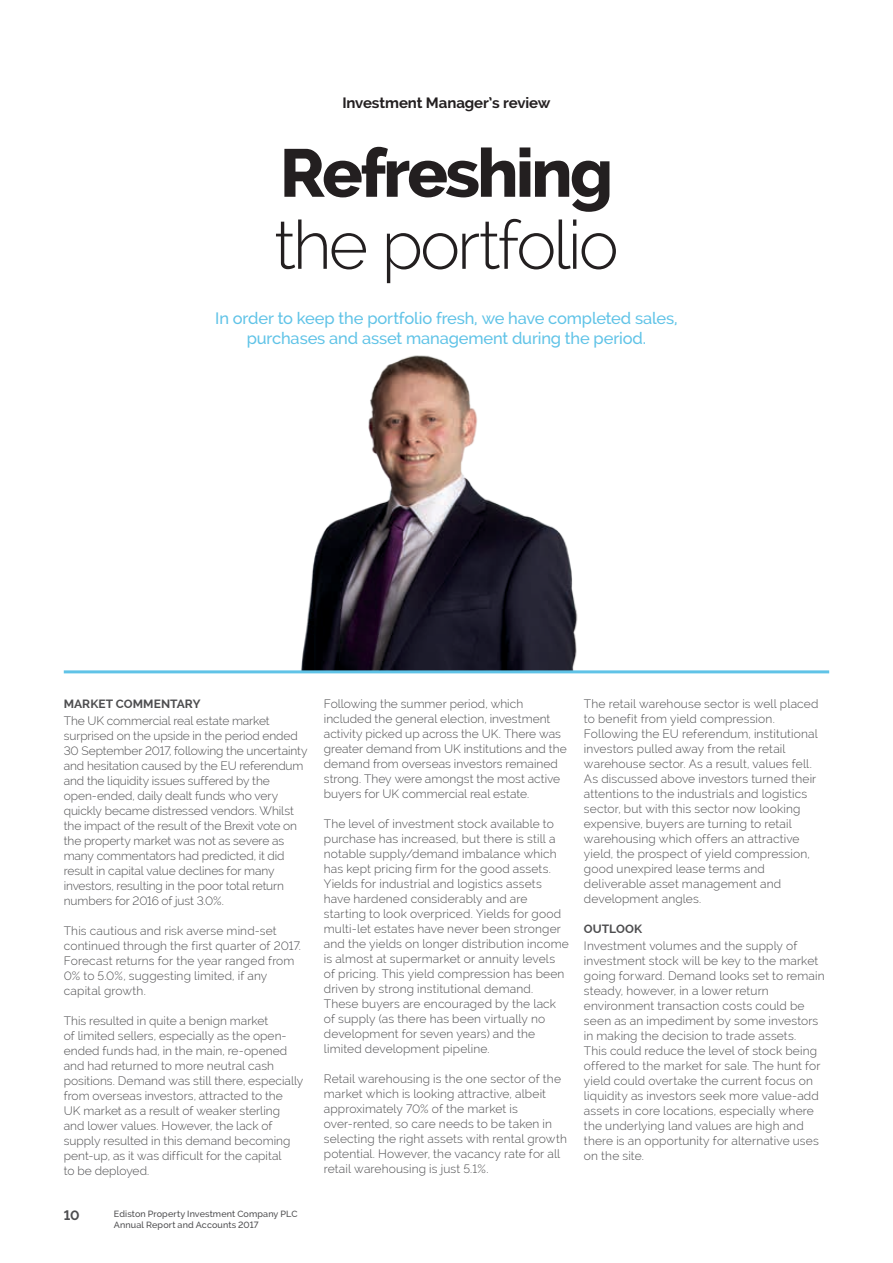
<style>
.page{position:relative;width:893px;height:1263px;background:#fff}
.page>*{position:absolute;margin:0;border:0;box-sizing:border-box;transform-origin:0 0}
.t1{font:300 67.5px "Raleway";letter-spacing:-.04em;color:#231f20}
.t2{font:800 67.5px "Raleway";letter-spacing:-.04em;color:#231f20}
.t3{font:500 16.5px/19.5px "Raleway";letter-spacing:-.01em;color:#60c3e7;text-align:center}
.t4{font:700 15px "Raleway";letter-spacing:-.005em;color:#231f20}
.t5{font:700 13.5px "Raleway";color:#4d4d4f}
.t6{font:300 12px/15px "Raleway";letter-spacing:.01em;color:#4d4d4f}
.t7{font:300 12px/15px "Raleway";letter-spacing:-.01em;color:#4d4d4f}
.t8{font:700 12px "Raleway";color:#4d4d4f}
.t9{font:500 9px/10.5px "Raleway";letter-spacing:.01em;color:#4d4d4f}
</style>
<div class="page">
<img style="left:301px;top:355px;width:277px;height:315px">
<hr style="left:64px;top:670px;width:765px;height:3px;background:#60c3e7">
<p class="t4" style="left:342px;top:95px;width:210px">Investment Manager’s review</p>
<h1 class="t2" style="left:280px;top:135px;width:335px">Refreshing</h1>
<h1 class="t1" style="left:274px;top:206px;width:346px">the portfolio</h1>
<h2 class="t3" style="left:215px;top:309px;width:464px">In order to keep the portfolio fresh, we have completed sales, purchases and asset management during the period.</h2>
<p class="t8" style="left:64px;top:697px;width:138px">MARKET COMMENTARY</p>
<p class="t7" style="left:64px;top:713px;width:245px">The UK commercial real estate market surprised on the upside in the period ended 30 September 2017, following the uncertainty and hesitation caused by the EU referendum and the liquidity issues suffered by the open-ended, daily dealt funds who very quickly became distressed vendors. Whilst the impact of the result of the Brexit vote on the property market was not as severe as many commentators had predicted, it did result in capital value declines for many investors, resulting in the poor total return numbers for 2016 of just 3.0%.</p>
<p class="t6" style="left:64px;top:923px;width:239px">This cautious and risk averse mind-set continued through the first quarter of 2017.<br>Forecast returns for the year ranged from 0% to 5.0%, suggesting limited, if any capital growth.</p>
<p class="t6" style="left:64px;top:1013px;width:241px">This resulted in quite a benign market<br>of limited sellers, especially as the open&shy;ended funds had, in the main, re-opened and had returned to more neutral cash positions. Demand was still there, especially from overseas investors, attracted to the<br>UK market as a result of weaker sterling and lower values. However, the lack of supply resulted in this demand becoming pent-up, as it was difficult for the capital<br>to be deployed.</p>
<p class="t5" style="left:64px;top:1208px;width:17px">10</p>
<p class="t9" style="left:114px;top:1209px;width:185px">Ediston Property Investment Company PLC<br>Annual Report and Accounts 2017</p>
<p class="t6" style="left:324px;top:696px;width:244px">Following the summer period, which included the general election, investment activity picked up across the UK. There was greater demand from UK institutions and the demand from overseas investors remained strong. They were amongst the most active buyers for UK commercial real estate.</p>
<p class="t6" style="left:324px;top:816px;width:246px">The level of investment stock available to purchase has increased, but there is still a notable supply/demand imbalance which has kept pricing firm for the good assets.<br>Yields for industrial and logistics assets have hardened considerably and are starting to look overpriced. Yields for good multi-let estates have never been stronger and the yields on longer distribution income is almost at supermarket or annuity levels of pricing. This yield compression has been driven by strong institutional demand.<br>These buyers are encouraged by the lack of supply (as there has been virtually no development for seven years) and the limited development pipeline.</p>
<p class="t6" style="left:324px;top:1071px;width:245px">Retail warehousing is the one sector of the market which is looking attractive, albeit approximately 70% of the market is over-rented, so care needs to be taken in selecting the right assets with rental growth potential. However, the vacancy rate for all retail warehousing is just 5.1%.</p>
<p class="t6" style="left:584px;top:696px;width:236px">The retail warehouse sector is well placed to benefit from yield compression.<br>Following the EU referendum, institutional investors pulled away from the retail warehouse sector. As a result, values fell.<br>As discussed above investors turned their attentions to the industrials and logistics sector, but with this sector now looking expensive, buyers are turning to retail warehousing which offers an attractive yield, the prospect of yield compression, good unexpired lease terms and deliverable asset management and development angles.</p>
<p class="t8" style="left:584px;top:922px;width:60px">OUTLOOK</p>
<p class="t6" style="left:584px;top:938px;width:242px">Investment volumes and the supply of investment stock will be key to the market going forward. Demand looks set to remain steady, however, in a lower return environment transaction costs could be seen as an impediment by some investors in making the decision to trade assets.<br>This could reduce the level of stock being offered to the market for sale. The hunt for yield could overtake the current focus on liquidity as investors seek more value-add assets in core locations, especially where the underlying land values are high and there is an opportunity for alternative uses on the site.</p>
</div>
